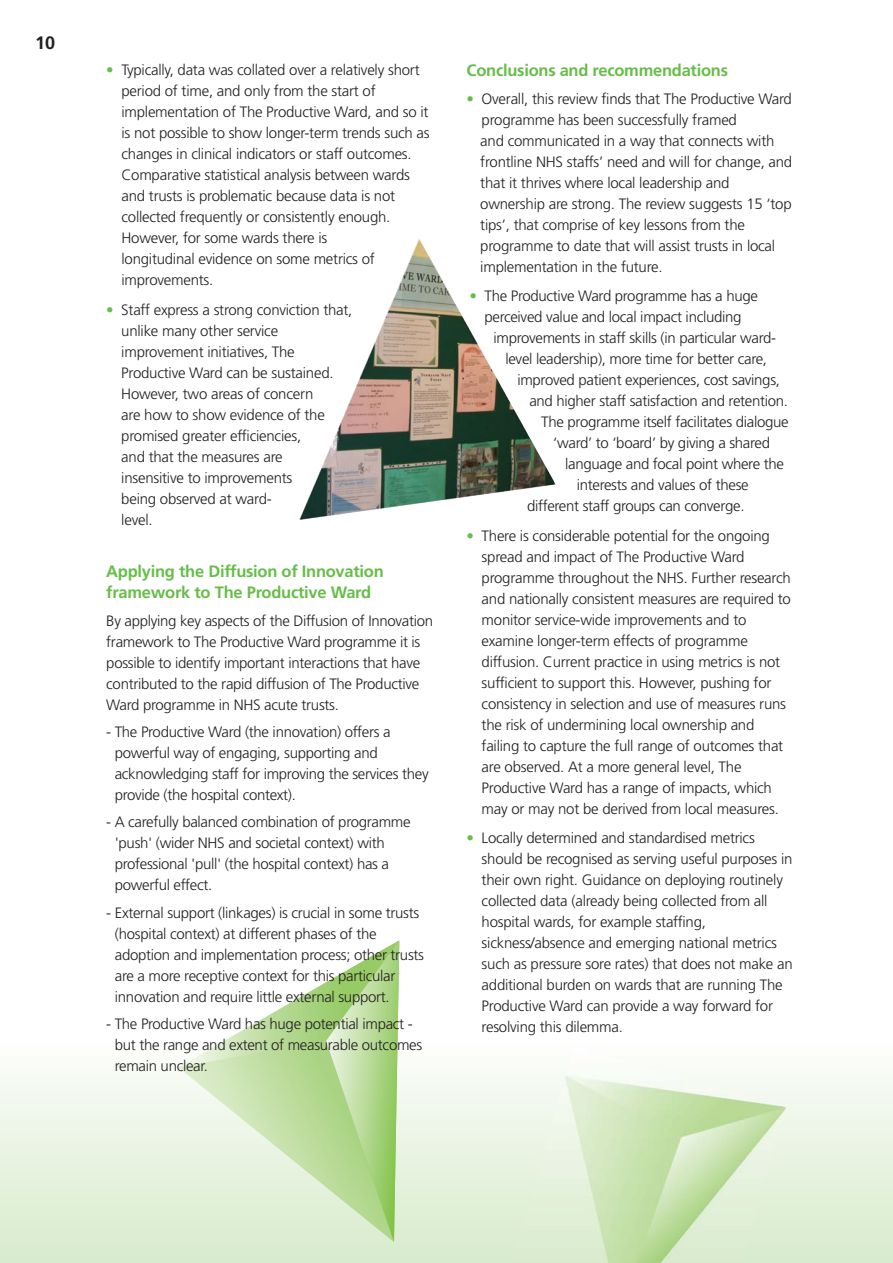
<style>
.page{position:relative;width:893px;height:1263px;background:#fff}
.page>*{position:absolute;margin:0;border:0;box-sizing:border-box;transform-origin:0 0}
.t1{font:700 18px "Frutiger";color:#231f20}
.t2{font:700 16.5px/21px "Frutiger";letter-spacing:-.015em;color:#67bd49}
.t3{font:300 15px/21px "Frutiger";letter-spacing:-.015em;color:#231f20}
.s1{color:#67bd49}
</style>
<div class="page">
<div style="left:0;top:1042px;width:893px;height:221px;background:linear-gradient(to bottom,#fcfdfb,#d7ebcc)"></div>
<svg style="left:178px;top:940px;width:221px;height:302px"></svg>
<img style="left:511px;top:1046px;width:275px;height:217px">
<img style="left:299px;top:363px;width:257px;height:157px">
<p class="t1" style="left:35px;top:36px;width:21px">10</p>
<p class="t3" style="left:121px;top:60px;width:310px;text-indent:-15px"><span class="s1">•</span> Typically, data was collated over a relatively short period of time, and only from the start of implementation of The Productive Ward, and so it is not possible to show longer-term trends such as changes in clinical indicators or staff outcomes.<br>Comparative statistical analysis between wards and trusts is problematic because data is not collected frequently or consistently enough.<br>However, for some wards there is<br>longitudinal evidence on some metrics of improvements.</p>
<p class="t3" style="left:121px;top:300px;width:233px;text-indent:-15px"><span class="s1">•</span> Staff express a strong conviction that, unlike many other service improvement initiatives, The<br>Productive Ward can be sustained.<br>However, two areas of concern<br>are how to show evidence of the promised greater efficiencies,<br>and that the measures are<br>insensitive to improvements<br>being observed at ward-<br>level.</p>
<p class="t2" style="left:106px;top:562px;width:279px">Applying the Diffusion of Innovation framework to The Productive Ward</p>
<p class="t3" style="left:106px;top:611px;width:328px">By applying key aspects of the Diffusion of Innovation framework to The Productive Ward programme it is possible to identify important interactions that have contributed to the rapid diffusion of The Productive Ward programme in NHS acute trusts.</p>
<p class="t3" style="left:115px;top:722px;width:315px;text-indent:-8px">- The Productive Ward (the innovation) offers a powerful way of engaging, supporting and acknowledging staff for improving the services they provide (the hospital context).</p>
<p class="t3" style="left:115px;top:813px;width:297px;text-indent:-8px">- A carefully balanced combination of programme 'push' (wider NHS and societal context) with professional 'pull' (the hospital context) has a powerful effect.</p>
<p class="t3" style="left:115px;top:903px;width:311px;text-indent:-9px">- External support (linkages) is crucial in some trusts (hospital context) at different phases of the adoption and implementation process; other trusts are a more receptive context for this particular innovation and require little external support.</p>
<p class="t3" style="left:115px;top:1015px;width:309px;text-indent:-8px">- The Productive Ward has huge potential impact - but the range and extent of measurable outcomes remain unclear.</p>
<p class="t2" style="left:467px;top:61px;width:263px">Conclusions and recommendations</p>
<p class="t3" style="left:480px;top:89px;width:313px;text-indent:-14px"><span class="s1">•</span> Overall, this review finds that The Productive Ward programme has been successfully framed<br>and communicated in a way that connects with frontline NHS staffs’ need and will for change, and that it thrives where local leadership and ownership are strong. The review suggests 15 ‘top tips’, that comprise of key lessons from the programme to date that will assist trusts in local implementation in the future.</p>
<p class="t3" style="left:469px;top:286px;width:290px;text-align:center"><span class="s1">•</span> The Productive Ward programme has a huge perceived value and local impact including</p>
<p class="t3" style="left:493px;top:328px;width:284px">improvements in staff skills (in particular ward-</p>
<p class="t3" style="left:505px;top:349px;width:263px">level leadership), more time for better care,</p>
<p class="t3" style="left:517px;top:370px;width:264px">improved patient experiences, cost savings,</p>
<p class="t3" style="left:529px;top:391px;width:260px">and higher staff satisfaction and retention.</p>
<p class="t3" style="left:541px;top:412px;width:249px">The programme itself facilitates dialogue</p>
<p class="t3" style="left:553px;top:433px;width:218px">‘ward’ to ‘board’ by giving a shared</p>
<p class="t3" style="left:565px;top:454px;width:220px">language and focal point where the</p>
<p class="t3" style="left:577px;top:475px;width:173px">interests and values of these</p>
<p class="t3" style="left:527px;top:496px;width:219px">different staff groups can converge.</p>
<p class="t3" style="left:482px;top:526px;width:311px;text-indent:-15px"><span class="s1">•</span> There is considerable potential for the ongoing spread and impact of The Productive Ward programme throughout the NHS. Further research and nationally consistent measures are required to monitor service-wide improvements and to examine longer-term effects of programme diffusion. Current practice in using metrics is not sufficient to support this. However, pushing for consistency in selection and use of measures runs the risk of undermining local ownership and failing to capture the full range of outcomes that are observed. At a more general level, The Productive Ward has a range of impacts, which may or may not be derived from local measures.</p>
<p class="t3" style="left:482px;top:828px;width:313px;text-indent:-15px"><span class="s1">•</span> Locally determined and standardised metrics should be recognised as serving useful purposes in their own right. Guidance on deploying routinely collected data (already being collected from all hospital wards, for example staffing, sickness/absence and emerging national metrics such as pressure sore rates) that does not make an additional burden on wards that are running The Productive Ward can provide a way forward for resolving this dilemma.</p>
</div>
